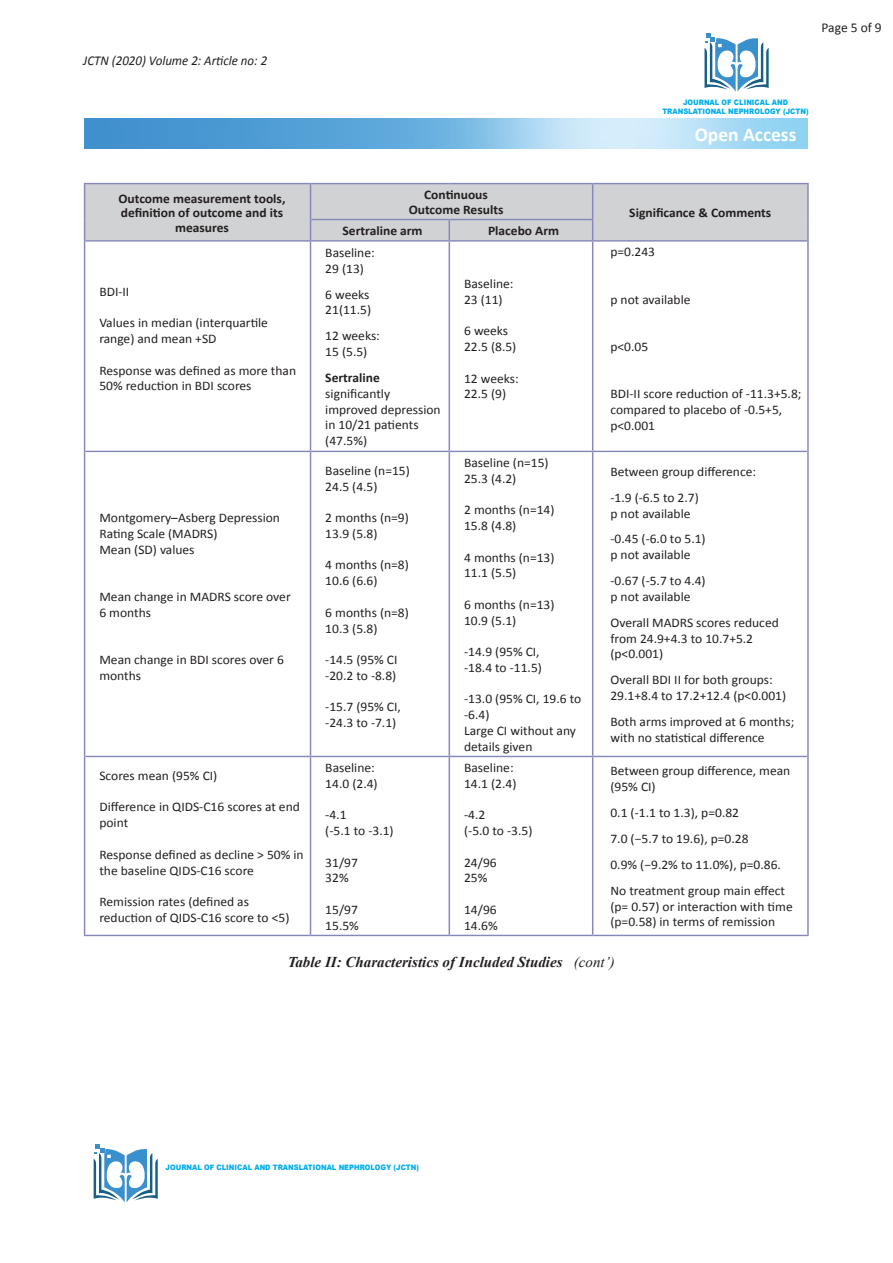
<style>
.page{position:relative;width:893px;height:1263px;background:#fff}
.page>*{position:absolute;margin:0;border:0;box-sizing:border-box;transform-origin:0 0}
.t1{font:700 19.5px "Calibri";color:#fff}
.t2{font:italic 700 15px "Times New Roman";color:#231f20}
.t3{font:italic 13.5px "Calibri";color:#231f20;scale:.96 1}
.t4{font:13.5px "Calibri";letter-spacing:-.005em;color:#231f20}
.t5{font:13.2px/15.8px "Calibri";color:#231f20}
.t6{font:700 13.2px/14.5px "Calibri";color:#231f20;text-align:center}
.t7{font:900 7.5px/9px "Arial";color:#00aeef;text-align:center;scale:.9 1}
.s1{font-weight:700}
.s2{font-weight:400}
</style>
<div class="page">
<img style="left:85px;top:119px;width:723px;height:30px">
<svg style="left:94px;top:1144px;width:64px;height:58px"></svg>
<svg style="left:704px;top:33px;width:65px;height:59px"></svg>
<svg style="left:85px;top:242px;width:722px;height:693px"></svg>
<hr style="left:84px;top:183px;width:226px;height:1px;background:#8688ba">
<hr style="left:310px;top:183px;width:139px;height:1px;background:#8688ba">
<hr style="left:449px;top:183px;width:144px;height:1px;background:#8688ba">
<hr style="left:593px;top:183px;width:216px;height:1px;background:#8688ba">
<hr style="left:85px;top:240px;width:226px;height:2px;background:#8688ba">
<hr style="left:310px;top:240px;width:139px;height:2px;background:#8688ba">
<hr style="left:449px;top:240px;width:144px;height:2px;background:#8688ba">
<hr style="left:593px;top:240px;width:214px;height:2px;background:#8688ba">
<hr style="left:85px;top:451px;width:226px;height:1px;background:#8688ba">
<hr style="left:310px;top:451px;width:139px;height:1px;background:#8688ba">
<hr style="left:449px;top:451px;width:144px;height:1px;background:#8688ba">
<hr style="left:593px;top:451px;width:214px;height:1px;background:#8688ba">
<hr style="left:85px;top:756px;width:226px;height:1px;background:#8688ba">
<hr style="left:310px;top:756px;width:139px;height:1px;background:#8688ba">
<hr style="left:449px;top:756px;width:144px;height:1px;background:#8688ba">
<hr style="left:593px;top:756px;width:214px;height:1px;background:#8688ba">
<hr style="left:84px;top:935px;width:226px;height:1px;background:#8688ba">
<hr style="left:310px;top:935px;width:139px;height:1px;background:#8688ba">
<hr style="left:449px;top:935px;width:144px;height:1px;background:#8688ba">
<hr style="left:593px;top:935px;width:216px;height:1px;background:#8688ba">
<hr style="left:807px;top:184px;width:2px;height:36px;background:#8688ba">
<div style="left:84px;top:184px;width:724px;height:57px;background:#d1d2d4"></div>
<hr style="left:807px;top:220px;width:2px;height:21px;background:#8688ba">
<hr style="left:84px;top:241px;width:1px;height:210px;background:#8688ba">
<hr style="left:310px;top:242px;width:1px;height:209px;background:#8688ba">
<hr style="left:449px;top:242px;width:1px;height:209px;background:#8688ba">
<hr style="left:592px;top:242px;width:1px;height:209px;background:#8688ba">
<hr style="left:807px;top:241px;width:2px;height:210px;background:#8688ba">
<hr style="left:84px;top:451px;width:1px;height:305px;background:#8688ba">
<hr style="left:310px;top:452px;width:1px;height:304px;background:#8688ba">
<hr style="left:449px;top:452px;width:1px;height:304px;background:#8688ba">
<hr style="left:592px;top:452px;width:1px;height:304px;background:#8688ba">
<hr style="left:807px;top:451px;width:2px;height:305px;background:#8688ba">
<hr style="left:84px;top:756px;width:1px;height:179px;background:#8688ba">
<hr style="left:310px;top:757px;width:1px;height:178px;background:#8688ba">
<hr style="left:449px;top:757px;width:1px;height:178px;background:#8688ba">
<hr style="left:592px;top:757px;width:1px;height:178px;background:#8688ba">
<hr style="left:807px;top:756px;width:2px;height:179px;background:#8688ba">
<p class="t3" style="left:83px;top:52px;width:193px">JCTN (2020) Volume 2: Article no: 2</p>
<p class="t4" style="left:822px;top:19px;width:62px">Page 5 of 9</p>
<p class="t7" style="left:662px;top:97px;width:164px">JOURNAL OF CLINICAL AND<br>TRANSLATIONAL NEPHROLOGY (JCTN)</p>
<h1 class="t1" style="left:695px;top:122px;width:103px">Open Access</h1>
<p class="t6" style="left:119px;top:190px;width:168px">Outcome measurement tools, definition of outcome and its measures</p>
<p class="t6" style="left:424px;top:187px;width:65px">Continuous</p>
<p class="t6" style="left:409px;top:201px;width:96px">Outcome Results</p>
<p class="t6" style="left:629px;top:205px;width:144px">Significance &amp; Comments</p>
<p class="t6" style="left:343px;top:223px;width:82px">Sertraline arm</p>
<p class="t6" style="left:488px;top:223px;width:73px">Placebo Arm</p>
<p class="t5" style="left:99px;top:283px;width:31px">BDI-II</p>
<p class="t5" style="left:99px;top:315px;width:170px">Values in median (interquartile range) and mean +SD</p>
<p class="t5" style="left:99px;top:362px;width:198px">Response was defined as more than<br>50% reduction in BDI scores</p>
<p class="t5" style="left:99px;top:509px;width:182px">Montgomery–Asberg Depression<br>Rating Scale (MADRS)</p>
<p class="t5" style="left:99px;top:541px;width:97px">Mean (SD) values</p>
<p class="t5" style="left:99px;top:588px;width:193px">Mean change in MADRS score over<br>6 months</p>
<p class="t5" style="left:99px;top:651px;width:186px">Mean change in BDI scores over 6 months</p>
<p class="t5" style="left:99px;top:767px;width:120px">Scores mean (95% CI)</p>
<p class="t5" style="left:99px;top:799px;width:202px">Difference in QIDS-C16 scores at end point</p>
<p class="t5" style="left:99px;top:846px;width:206px">Response defined as decline &gt; 50% in the baseline QIDS-C16 score</p>
<p class="t5" style="left:99px;top:893px;width:192px">Remission rates (defined as reduction of QIDS-C16 score to &lt;5)</p>
<p class="t5" style="left:325px;top:244px;width:51px">Baseline:</p>
<p class="t5" style="left:325px;top:260px;width:40px">29 (13)</p>
<p class="t5" style="left:325px;top:286px;width:46px">6 weeks</p>
<p class="t5" style="left:325px;top:302px;width:47px">21(11.5)</p>
<p class="t5" style="left:325px;top:327px;width:56px">12 weeks:</p>
<p class="t5" style="left:325px;top:343px;width:44px">15 (5.5)</p>
<p class="t5" style="left:325px;top:369px;width:117px"><span class="s1">Sertraline </span>significantly improved depression in 10/21 patients (47.5%)</p>
<p class="t5" style="left:325px;top:462px;width:86px">Baseline (n=15)<br>24.5 (4.5)</p>
<p class="t5" style="left:325px;top:509px;width:85px">2 months (n=9)</p>
<p class="t5" style="left:325px;top:525px;width:54px">13.9 (5.8)</p>
<p class="t5" style="left:325px;top:557px;width:85px">4 months (n=8)<br>10.6 (6.6)</p>
<p class="t5" style="left:325px;top:604px;width:85px">6 months (n=8)<br>10.3 (5.8)</p>
<p class="t5" style="left:325px;top:651px;width:74px">-14.5 (95% CI</p>
<p class="t5" style="left:325px;top:667px;width:72px">-20.2 to -8.8)</p>
<p class="t5" style="left:325px;top:698px;width:77px">-15.7 (95% CI,</p>
<p class="t5" style="left:325px;top:714px;width:72px">-24.3 to -7.1)</p>
<p class="t5" style="left:325px;top:759px;width:51px">Baseline:</p>
<p class="t5" style="left:325px;top:775px;width:54px">14.0 (2.4)</p>
<p class="t5" style="left:325px;top:806px;width:23px">-4.1</p>
<p class="t5" style="left:325px;top:822px;width:70px">(-5.1 to -3.1)</p>
<p class="t5" style="left:325px;top:854px;width:34px">31/97</p>
<p class="t5" style="left:325px;top:869px;width:25px">32%</p>
<p class="t5" style="left:325px;top:901px;width:34px">15/97</p>
<p class="t5" style="left:325px;top:917px;width:35px">15.5%</p>
<p class="t5" style="left:464px;top:275px;width:51px">Baseline:</p>
<p class="t5" style="left:464px;top:291px;width:40px">23 (11)</p>
<p class="t5" style="left:464px;top:322px;width:46px">6 weeks</p>
<p class="t5" style="left:464px;top:338px;width:54px">22.5 (8.5)</p>
<p class="t5" style="left:464px;top:370px;width:56px">12 weeks:</p>
<p class="t5" style="left:464px;top:385px;width:44px">22.5 (9)</p>
<p class="t5" style="left:464px;top:454px;width:86px">Baseline (n=15)</p>
<p class="t5" style="left:464px;top:470px;width:54px">25.3 (4.2)</p>
<p class="t5" style="left:464px;top:501px;width:92px">2 months (n=14)</p>
<p class="t5" style="left:464px;top:517px;width:54px">15.8 (4.8)</p>
<p class="t5" style="left:464px;top:549px;width:92px">4 months (n=13)</p>
<p class="t5" style="left:464px;top:564px;width:54px">11.1 (5.5)</p>
<p class="t5" style="left:464px;top:596px;width:92px">6 months (n=13)</p>
<p class="t5" style="left:464px;top:612px;width:54px">10.9 (5.1)</p>
<p class="t5" style="left:464px;top:643px;width:77px">-14.9 (95% CI,</p>
<p class="t5" style="left:464px;top:659px;width:79px">-18.4 to -11.5)</p>
<p class="t5" style="left:464px;top:690px;width:119px">-13.0 (95% CI, 19.6 to -6.4)</p>
<p class="t5" style="left:464px;top:722px;width:113px">Large CI without any details given</p>
<p class="t5" style="left:464px;top:759px;width:51px">Baseline:</p>
<p class="t5" style="left:464px;top:775px;width:54px">14.1 (2.4)</p>
<p class="t5" style="left:464px;top:806px;width:23px">-4.2</p>
<p class="t5" style="left:464px;top:822px;width:70px">(-5.0 to -3.5)</p>
<p class="t5" style="left:464px;top:854px;width:34px">24/96</p>
<p class="t5" style="left:464px;top:869px;width:25px">25%</p>
<p class="t5" style="left:464px;top:901px;width:34px">14/96</p>
<p class="t5" style="left:464px;top:917px;width:35px">14.6%</p>
<p class="t5" style="left:610px;top:244px;width:46px">p=0.243</p>
<p class="t5" style="left:610px;top:291px;width:82px">p not available</p>
<p class="t5" style="left:610px;top:338px;width:39px">p&lt;0.05</p>
<p class="t5" style="left:610px;top:385px;width:193px">BDI-II score reduction of -11.3+5.8; compared to placebo of -0.5+5, p&lt;0.001</p>
<p class="t5" style="left:610px;top:463px;width:147px">Between group difference:</p>
<p class="t5" style="left:610px;top:489px;width:90px">-1.9 (-6.5 to 2.7)</p>
<p class="t5" style="left:610px;top:505px;width:82px">p not available</p>
<p class="t5" style="left:610px;top:531px;width:97px">-0.45 (-6.0 to 5.1)</p>
<p class="t5" style="left:610px;top:546px;width:82px">p not available</p>
<p class="t5" style="left:610px;top:572px;width:97px">-0.67 (-5.7 to 4.4)</p>
<p class="t5" style="left:610px;top:588px;width:82px">p not available</p>
<p class="t5" style="left:610px;top:614px;width:170px">Overall MADRS scores reduced from 24.9+4.3 to 10.7+5.2 (p&lt;0.001)</p>
<p class="t5" style="left:610px;top:671px;width:177px">Overall BDI II for both groups:<br>29.1+8.4 to 17.2+12.4 (p&lt;0.001)</p>
<p class="t5" style="left:610px;top:713px;width:185px">Both arms improved at 6 months; with no statistical difference</p>
<p class="t5" style="left:610px;top:762px;width:181px">Between group difference, mean (95% CI)</p>
<p class="t5" style="left:610px;top:804px;width:130px">0.1 (-1.1 to 1.3), p=0.82</p>
<p class="t5" style="left:610px;top:830px;width:140px">7.0 (−5.7 to 19.6), p=0.28</p>
<p class="t5" style="left:610px;top:856px;width:172px">0.9% (−9.2% to 11.0%), p=0.86.</p>
<p class="t5" style="left:610px;top:882px;width:184px">No treatment group main effect (p= 0.57) or interaction with time (p=0.58) in terms of remission</p>
<p class="t2" style="left:288px;top:952px;width:328px">Table II: Characteristics of Included Studies <span class="s2">(cont’)</span></p>
<p class="t7" style="left:166px;top:1163px;width:283px">JOURNAL OF CLINICAL AND TRANSLATIONAL NEPHROLOGY (JCTN)</p>
</div>
